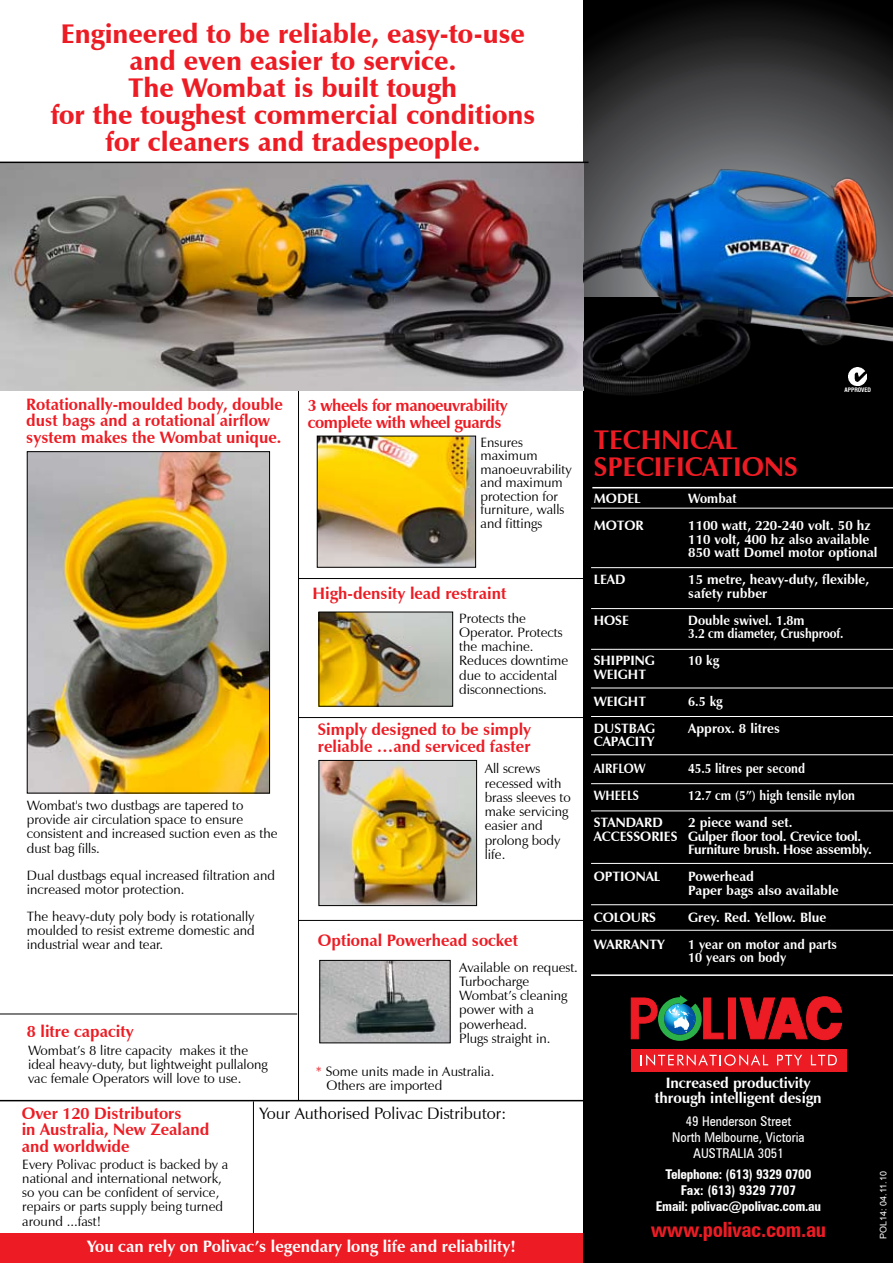
<style>
.page{position:relative;width:893px;height:1263px;background:#fff}
.page>*{position:absolute;margin:0;border:0;box-sizing:border-box;transform-origin:0 0}
.t1{font:900 27px/27px "Zapf Humanist 601 BT";color:#ed1c24;text-align:center}
.t2{font:700 27px/27px "Zapf Humanist 601 BT";color:#ed1c24}
.t3{font:700 condensed 21px "Zurich BT";letter-spacing:-.015em;color:#ed1c24}
.t4{font:700 16.5px/16.5px "Zapf Humanist 601 BT";color:#ed1c24}
.t5{font:700 16.5px "Zapf Humanist 601 BT";color:#fff}
.t6{font:700 16.5px/16.5px "Zapf Humanist 601 BT";letter-spacing:-.025em;color:#ed1c24}
.t7{font:16.5px "Zapf Humanist 601 BT";color:#000}
.t8{font:700 15px/15px "Zapf Humanist 601 BT";letter-spacing:-.01em;color:#fff;text-align:center}
.t9{font:13.5px/14.2px "Zapf Humanist 601 BT";color:#000}
.t10{font:700 13.5px/13.5px "Zapf Humanist 601 BT";color:#fff}
.t11{font:700 13.5px/13.5px "Zapf Humanist 601 BT";color:#fff;scale:.95 1}
.t12{font:700 condensed 13.5px/16.2px "Zurich BT";letter-spacing:-.015em;color:#fff;text-align:center}
.t13{font:700 13.5px "Zapf Humanist 601 BT";color:#fff;scale:.9 1}
.t14{font:700 13.5px/13.5px "Zapf Humanist 601 BT";letter-spacing:-.025em;color:#fff}
.t15{font:condensed 13.5px/16.2px "Zurich BT";color:#fff;text-align:center}
.t16{font:9px "Arial";color:#fff}
.t17{font:700 condensed 6px "Swiss 721 BT";color:#fff}
.s1{color:#ed1c24}
</style>
<div class="page">
<hr style="left:253px;top:1101px;width:1px;height:162px;background:#000">
<div style="left:0;top:1234px;width:589px;height:29px;background:#ed1c24"></div>
<div style="left:583px;top:5px;width:310px;height:1258px;background:#000"></div>
<svg style="left:583px;top:0;width:310px;height:89px"></svg>
<hr style="left:298px;top:381px;width:1px;height:720px;background:#000">
<img style="left:0;top:163px;width:583px;height:227px">
<hr style="left:0;top:162px;width:588px;height:1px;background:#000">
<hr style="left:0;top:1100px;width:588px;height:1px;background:#000">
<hr style="left:298px;top:717px;width:286px;height:1px;background:#000">
<hr style="left:298px;top:578px;width:286px;height:1px;background:#000">
<hr style="left:298px;top:920px;width:286px;height:1px;background:#000">
<hr style="left:0;top:1014px;width:297px;height:1px;background:#000">
<hr style="left:591px;top:567px;width:302px;height:1px;background:#fff">
<hr style="left:591px;top:608px;width:302px;height:1px;background:#fff">
<hr style="left:591px;top:649px;width:302px;height:1px;background:#fff">
<hr style="left:591px;top:688px;width:302px;height:1px;background:#fff">
<hr style="left:591px;top:716px;width:302px;height:1px;background:#fff">
<hr style="left:591px;top:754px;width:302px;height:1px;background:#fff">
<hr style="left:591px;top:783px;width:302px;height:1px;background:#fff">
<hr style="left:591px;top:810px;width:302px;height:1px;background:#fff">
<hr style="left:591px;top:863px;width:302px;height:1px;background:#fff">
<hr style="left:591px;top:904px;width:302px;height:1px;background:#fff">
<hr style="left:591px;top:930px;width:302px;height:1px;background:#fff">
<hr style="left:591px;top:974px;width:302px;height:2px;background:#fff">
<hr style="left:592px;top:487px;width:301px;height:1px;background:#fff">
<hr style="left:591px;top:508px;width:302px;height:1px;background:#fff">
<img style="left:322px;top:962px;width:126px;height:79px">
<div style="left:320px;top:960px;width:130px;height:83px;border:1px solid #000"></div>
<div style="left:631px;top:1048px;width:215px;height:23px;background:#ed1c24"></div>
<svg style="left:641px;top:1054px;width:127px;height:12px"></svg>
<svg style="left:777px;top:1055px;width:25px;height:10px"></svg>
<svg style="left:811px;top:1055px;width:26px;height:10px"></svg>
<svg style="left:630px;top:995px;width:213px;height:46px"></svg>
<img style="left:29px;top:453px;width:239px;height:338px">
<div style="left:27px;top:451px;width:243px;height:342px;border:1px solid #000"></div>
<img style="left:321px;top:762px;width:154px;height:142px">
<div style="left:319px;top:760px;width:158px;height:146px;border:1px solid #000"></div>
<img style="left:321px;top:614px;width:130px;height:90px">
<div style="left:319px;top:612px;width:134px;height:94px;border:1px solid #000"></div>
<img style="left:319px;top:438px;width:155px;height:127px">
<div style="left:317px;top:436px;width:159px;height:131px;border:1px solid #000"></div>
<img style="left:583px;top:89px;width:310px;height:306px">
<img style="left:848px;top:367px;width:18px;height:18px">
<h1 class="t1" style="left:51px;top:21px;width:486px">Engineered to be reliable, easy-to-use and even easier to service.<br>The Wombat is built tough<br>for the toughest commercial conditions for cleaners and tradespeople.</h1>
<p class="t4" style="left:26px;top:396px;width:258px">Rotationally-moulded body, double dust bags and a rotational airflow system makes the Wombat unique.</p>
<p class="t6" style="left:308px;top:397px;width:201px">3 wheels for manoeuvrability complete with wheel guards</p>
<p class="t9" style="left:480px;top:435px;width:93px;line-height:13.5px">Ensures maximum manoeuvrability and maximum protection for furniture, walls and fittings</p>
<p class="t4" style="left:313px;top:585px;width:195px">High-density lead restraint</p>
<p class="t9" style="left:459px;top:611px;width:110px">Protects the<br>Operator. Protects the machine.<br>Reduces downtime due to accidental disconnections.</p>
<p class="t9" style="left:27px;top:798px;width:252px">Wombat's two dustbags are tapered to provide air circulation space to ensure consistent and increased suction even as the dust bag fills.</p>
<p class="t9" style="left:27px;top:868px;width:250px">Dual dustbags equal increased filtration and increased motor protection.</p>
<p class="t9" style="left:27px;top:909px;width:229px;text-align:justify">The heavy-duty poly body is rotationally moulded to resist extreme domestic and industrial wear and tear.</p>
<p class="t4" style="left:27px;top:1022px;width:108px">8 litre capacity</p>
<p class="t9" style="left:28px;top:1043px;width:241px">Wombat’s 8 litre capacity makes it the ideal heavy-duty, but lightweight pullalong vac female Operators will love to use.</p>
<p class="t4" style="left:318px;top:721px;width:215px">Simply designed to be simply reliable …and serviced faster</p>
<p class="t9" style="left:485px;top:761px;width:88px">All screws recessed with brass sleeves to make servicing easier and prolong body life.</p>
<p class="t4" style="left:318px;top:932px;width:202px">Optional Powerhead socket</p>
<p class="t9" style="left:459px;top:960px;width:120px">Available on request.<br>Turbocharge<br>Wombat’s cleaning power with a powerhead.<br>Plugs straight in.</p>
<p class="t9" style="left:327px;top:1064px;width:169px;text-indent:-11px"><span class="s1">*</span> Some units made in Australia.<br>Others are imported</p>
<p class="t4" style="left:22px;top:1105px;width:189px">Over 120 Distributors<br>in Australia, New Zealand and worldwide</p>
<p class="t9" style="left:22px;top:1157px;width:208px">Every Polivac product is backed by a national and international network, so you can be confident of service, repairs or parts supply being turned around ...fast!</p>
<p class="t7" style="left:259px;top:1103px;width:249px">Your Authorised Polivac Distributor:</p>
<p class="t5" style="left:87px;top:1236px;width:430px">You can rely on Polivac’s legendary long life and reliability!</p>
<p class="t17" style="left:844px;top:387px;width:28px">APPROVED</p>
<h1 class="t2" style="left:594px;top:426px;width:203px">Technical<br>Specifications</h1>
<p class="t10" style="left:594px;top:492px;width:48px">MODEL</p>
<p class="t11" style="left:688px;top:492px;width:52px">Wombat</p>
<p class="t10" style="left:594px;top:519px;width:51px">MOTOR</p>
<p class="t10" style="left:688px;top:519px;width:191px">1100 watt, 220-240 volt. 50 hz<br>110 volt, 400 hz also available<br>850 watt Domel motor optional</p>
<p class="t10" style="left:594px;top:573px;width:28px">LEAD</p>
<p class="t10" style="left:688px;top:573px;width:182px">15 metre, heavy-duty, flexible, safety rubber</p>
<p class="t10" style="left:594px;top:613px;width:37px">HOSE</p>
<p class="t11" style="left:688px;top:613px;width:165px">Double swivel. 1.8m<br>3.2 cm diameter, Crushproof.</p>
<p class="t10" style="left:594px;top:654px;width:63px">SHI PPING</p>
<p class="t11" style="left:688px;top:654px;width:34px">10 kg</p>
<p class="t10" style="left:594px;top:661px;width:54px;line-height:27px">WEIGHT<br>WEIGHT</p>
<p class="t11" style="left:688px;top:694px;width:38px">6.5 kg</p>
<p class="t10" style="left:594px;top:721px;width:30px">Dustbag</p>
<p class="t10" style="left:688px;top:721px;width:93px">Approx. 8 litres</p>
<p class="t10" style="left:594px;top:735px;width:10px">capac</p>
<p class="t10" style="left:635px;top:735px;width:11px">ity</p>
<p class="t13" style="left:594px;top:760px;width:36px">Airflow</p>
<p class="t13" style="left:688px;top:760px;width:131px">45.5 litres per second</p>
<p class="t13" style="left:594px;top:787px;width:30px">Wheels</p>
<p class="t13" style="left:688px;top:787px;width:187px">12.7 cm (5”) high tensile nylon</p>
<p class="t10" style="left:594px;top:816px;width:70px">Standard</p>
<p class="t10" style="left:688px;top:816px;width:106px">2 piece wand set.</p>
<p class="t10" style="left:594px;top:829px;width:10px">accessor</p>
<p class="t10" style="left:660px;top:829px;width:10px">ies</p>
<p class="t14" style="left:688px;top:829px;width:185px">Gulper floor tool. Crevice tool.<br>Furniture brush. Hose assembly.</p>
<p class="t10" style="left:594px;top:870px;width:68px">OPTIONAL</p>
<p class="t10" style="left:688px;top:870px;width:152px">Powerhead<br>Paper bags also available</p>
<p class="t10" style="left:594px;top:910px;width:20px">Colo</p>
<p class="t10" style="left:631px;top:910px;width:16px">urs</p>
<p class="t10" style="left:688px;top:910px;width:140px">Grey. Red. Yellow. Blue</p>
<p class="t10" style="left:594px;top:937px;width:11px">warra</p>
<p class="t10" style="left:639px;top:937px;width:17px">nty</p>
<p class="t11" style="left:688px;top:937px;width:158px">1 year on motor and parts<br>10 years on body</p>
<p class="t8" style="left:655px;top:1075px;width:168px">Increased productivity through intelligent design</p>
<p class="t15" style="left:672px;top:1113px;width:134px">49 Henderson Street<br>North Melbourne, Victoria<br>AUSTRALIA 3051</p>
<p class="t12" style="left:656px;top:1166px;width:167px">Telephone: (613) 9329 0700<br>Fax: (613) 9329 7707<br>Email: polivac@polivac.com.au</p>
<h2 class="t3" style="left:651px;top:1216px;width:177px">www.polivac.com.au</h2>
<p class="t16" style="left:877px;top:1238px;width:69px;rotate:-90deg">POL14: 04.11.10</p>
</div>
